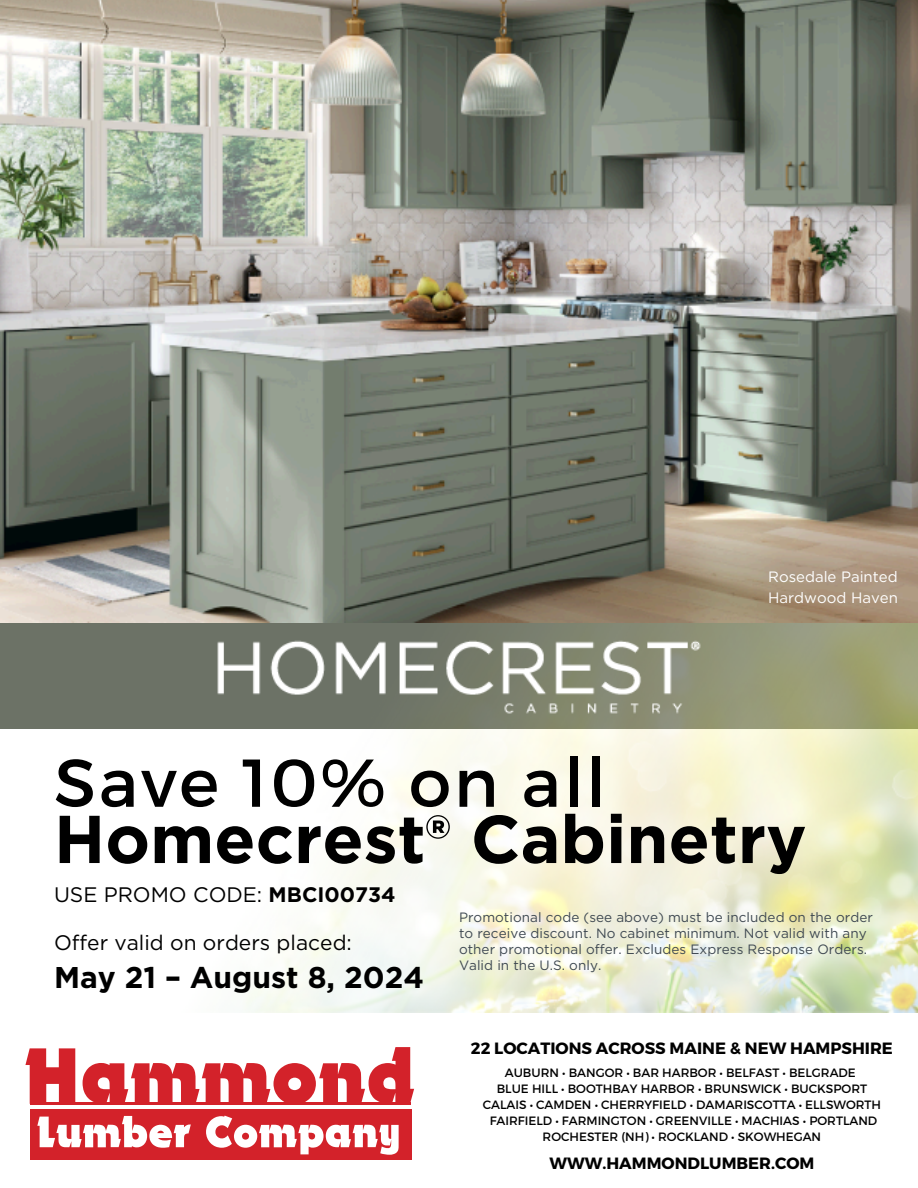
<style>
.page{position:relative;width:918px;height:1188px;background:#fff}
.page>*{position:absolute;margin:0;border:0;box-sizing:border-box;transform-origin:0 0}
.t1{font:700 67.5px/56.2px "Gotham";color:#000}
.t2{font:700 30px "Gotham";color:#000}
.t3{font:21px "Gotham";color:#000}
.t4{font:700 16.35px "Montserrat";color:#000}
.t5{font:15px/20.2px "Gotham";color:#fff}
.t6{font:13.5px/15.8px "Gotham";letter-spacing:.005em;color:#3e4851}
.t7{font:12.15px/16px "Montserrat";color:#000;text-align:center}
.s1{font-family:"Montserrat";font-weight:400}
.s2{font-weight:700}
</style>
<div class="page">
<div style="left:0;top:623px;width:918px;height:106px;background:#6c7266"></div>
<img style="left:181px;top:622px;width:737px;height:391px">
<img style="left:0;top:0;width:918px;height:622px">
<img style="left:210px;top:634px;width:497px;height:86px">
<svg style="left:25px;top:1048px;width:50px;height:56px"></svg>
<svg style="left:83px;top:1047px;width:331px;height:58px"></svg>
<div style="left:30px;top:1109px;width:381px;height:50px;background:#d3222a"></div>
<svg style="left:37px;top:1116px;width:154px;height:32px"></svg>
<svg style="left:206px;top:1116px;width:193px;height:39px"></svg>
<hr style="left:30px;top:1103px;width:380px;height:2px;background:#d3222a">
<h2 class="t5" style="left:768px;top:567px;width:131px">Rosedale Painted<br>Hardwood Haven</h2>
<h5 class="t1" style="left:54px;top:754px;width:754px"><span class="s1">Save 10% on all<br></span>Homecrest® Cabinetry</h5>
<h5 class="t3" style="left:54px;top:882px;width:343px">USE PROMO CODE: <span class="s2">MBCI00734</span></h5>
<h1 class="t3" style="left:54px;top:930px;width:299px">Offer valid on orders placed:</h1>
<h1 class="t2" style="left:54px;top:959px;width:372px">May 21 – August 8, 2024</h1>
<p class="t6" style="left:459px;top:910px;width:415px">Promotional code (see above) must be included on the order to receive discount. No cabinet minimum. Not valid with any other promotional offer. Excludes Express Response Orders.<br>Valid in the U.S. only.</p>
<p class="t4" style="left:471px;top:1037px;width:424px">22 LOCATIONS ACROSS MAINE &amp; NEW HAMPSHIRE</p>
<p class="t7" style="left:505px;top:1064px;width:353px">AUBURN • BANGOR • BAR HARBOR • BELFAST • BELGRADE</p>
<p class="t7" style="left:483px;top:1080px;width:400px">BLUE HILL • BOOTHBAY HARBOR • BRUNSWICK • BUCKSPORT<br>CALAIS • CAMDEN • CHERRYFIELD • DAMARISCOTTA • ELLSWORTH</p>
<p class="t7" style="left:490px;top:1112px;width:389px">FAIRFIELD • FARMINGTON • GREENVILLE • MACHIAS • PORTLAND<br>ROCHESTER (NH) • ROCKLAND • SKOWHEGAN</p>
<p class="t4" style="left:550px;top:1152px;width:266px">WWW.HAMMONDLUMBER.COM</p>
</div>
